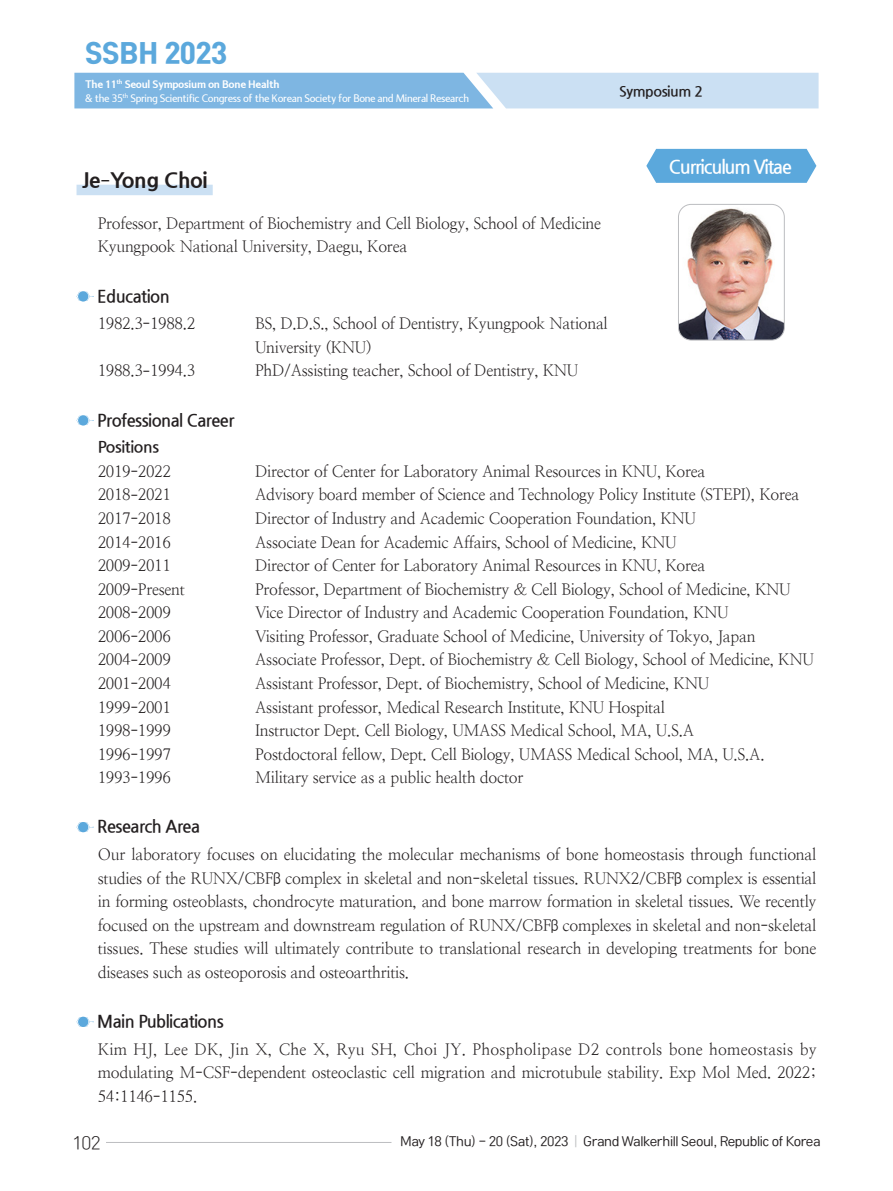
<style>
.page{position:relative;width:893px;height:1191px;background:#fff}
.page>*{position:absolute;margin:0;border:0;box-sizing:border-box;transform-origin:0 0}
.t1{font:27px "Rix Sin Head PBK";letter-spacing:-.02em;color:#5ba8dc}
.cv-이름2{font:800 21px "Nanum Gothic";letter-spacing:-.02em;color:#231f20}
.t2{font:700 18.9px "Nanum Gothic";letter-spacing:-.06em;color:#fff;scale:.95 1}
.cv-구분{font:700 17.4px "Nanum Gothic";letter-spacing:-.03em;color:#231f20;scale:.95 1}
.t3{font:17.25px "Rix Sin Head PL";color:#231f20}
.cv-본문{font:15.75px/23.5px "Nanum Myeongjo";letter-spacing:-.02em;color:#231f20}
.cv-서술{font:15.75px/23.5px "Nanum Myeongjo";letter-spacing:-.02em;color:#231f20;text-align:justify}
.cv-논문{font:15.75px/23.5px "Nanum Myeongjo";letter-spacing:-.015em;color:#231f20;text-align:justify}
.cv-본문-2{font:700 15.75px "Nanum Gothic";letter-spacing:-.02em;color:#231f20}
.t4{font:700 14.25px "Nanum Gothic";letter-spacing:-.03em;color:#231f20}
.t5{font:12.75px "Rix Sin Head PM";letter-spacing:-.03em;color:#231f20}
.t6{font:12px/14.4px "LT Internet";letter-spacing:-.03em;color:#fff}
.s1{font-weight:700}
.s2{font-family:"Ko Pub World Batang";font-weight:300}
.s3{font-family:"Nanum Gothic"}
.s4{color:#bcbdc0}
</style>
<div class="page">
<hr style="left:106px;top:1142px;width:285px;height:1px;background:#bcbdc0">
<svg style="left:74px;top:73px;width:745px;height:35px;background:#a2c9e9"></svg>
<div style="left:77px;top:185px;width:136px;height:10px;background:#cbe0f3"></div>
<svg style="left:77px;top:292px;width:17px;height:9px"></svg>
<div style="left:78px;top:291px;width:10px;height:10px;background:#5ba8dc;border-radius:50%"></div>
<svg style="left:77px;top:416px;width:17px;height:9px"></svg>
<div style="left:78px;top:415px;width:10px;height:10px;background:#5ba8dc;border-radius:50%"></div>
<svg style="left:77px;top:822px;width:17px;height:9px"></svg>
<div style="left:78px;top:822px;width:10px;height:10px;background:#5ba8dc;border-radius:50%"></div>
<svg style="left:77px;top:1017px;width:17px;height:9px"></svg>
<div style="left:78px;top:1016px;width:10px;height:11px;background:#5ba8dc;border-radius:50%"></div>
<svg style="left:646px;top:149px;width:170px;height:34px;background:#64adde"></svg>
<img style="left:678px;top:204px;width:106px;height:136px">
<div style="left:678px;top:204px;width:106px;height:136px;border:1px solid #bcbdc0;border-radius:13px"></div>
<h1 class="t1" style="left:85px;top:36px;width:144px">SSBH 2023</h1>
<p class="t6" style="left:85px;top:77px;width:386px"><span class="s1">The 11</span><sup>th</sup> <span class="s1">Seoul Symposium on Bone Health<br></span>&amp; the 35<sup>th</sup> Spring Scientific Congress of the Korean Society for Bone and Mineral Research</p>
<p class="t4" style="left:619px;top:84px;width:86px">Symposium 2</p>
<p class="t2" style="left:669px;top:158px;width:131px">Curriculum Vitae</p>
<p class="cv-이름2" style="left:82px;top:169px;width:127px">Je<span class="s2">-</span>Yong Choi</p>
<p class="cv-본문" style="left:98px;top:211px;width:505px">Professor, Department of Biochemistry and Cell Biology, School of Medicine</p>
<p class="cv-본문" style="left:98px;top:235px;width:311px">Kyungpook National University, Daegu, Korea</p>
<p class="cv-구분" style="left:97px;top:287px;width:78px">Education</p>
<p class="cv-본문" style="left:98px;top:312px;width:99px">1982.3<span class="s2">-</span>1988.2</p>
<p class="cv-본문" style="left:255px;top:312px;width:354px">BS, D.D.S., School of Dentistry, Kyungpook National<br>University (KNU)</p>
<p class="cv-본문" style="left:98px;top:359px;width:99px">1988.3<span class="s2">-</span>1994.3</p>
<p class="cv-본문" style="left:255px;top:359px;width:325px">PhD/Assisting teacher, School of Dentistry, KNU</p>
<p class="cv-구분" style="left:97px;top:411px;width:146px">Professional Career</p>
<p class="cv-본문-2" style="left:98px;top:440px;width:63px">Positions</p>
<p class="cv-본문" style="left:98px;top:459px;width:75px">2019<span class="s2">-</span>2022</p>
<p class="cv-본문" style="left:255px;top:459px;width:452px">Director of Center for Laboratory Animal Resources in KNU, Korea</p>
<p class="cv-본문" style="left:98px;top:483px;width:75px">2018<span class="s2">-</span>2021</p>
<p class="cv-본문" style="left:255px;top:483px;width:546px">Advisory board member of Science and Technology Policy Institute (STEPI), Korea</p>
<p class="cv-본문" style="left:98px;top:506px;width:75px">2017<span class="s2">-</span>2018</p>
<p class="cv-본문" style="left:255px;top:506px;width:442px">Director of Industry and Academic Cooperation Foundation, KNU</p>
<p class="cv-본문" style="left:98px;top:530px;width:75px">2014<span class="s2">-</span>2016</p>
<p class="cv-본문" style="left:255px;top:530px;width:423px">Associate Dean for Academic Affairs, School of Medicine, KNU</p>
<p class="cv-본문" style="left:98px;top:553px;width:75px">2009<span class="s2">-</span>2011</p>
<p class="cv-본문" style="left:255px;top:553px;width:452px">Director of Center for Laboratory Animal Resources in KNU, Korea</p>
<p class="cv-본문" style="left:98px;top:577px;width:89px">2009<span class="s2">-</span>Present</p>
<p class="cv-본문" style="left:255px;top:577px;width:537px">Professor, Department of Biochemistry &amp; Cell Biology, School of Medicine, KNU</p>
<p class="cv-본문" style="left:98px;top:601px;width:75px">2008<span class="s2">-</span>2009</p>
<p class="cv-본문" style="left:255px;top:601px;width:475px">Vice Director of Industry and Academic Cooperation Foundation, KNU</p>
<p class="cv-본문" style="left:98px;top:624px;width:75px">2006<span class="s2">-</span>2006</p>
<p class="cv-본문" style="left:255px;top:624px;width:502px">Visiting Professor, Graduate School of Medicine, University of Tokyo, Japan</p>
<p class="cv-본문" style="left:98px;top:648px;width:75px">2004<span class="s2">-</span>2009</p>
<p class="cv-본문" style="left:255px;top:648px;width:560px">Associate Professor, Dept. of Biochemistry &amp; Cell Biology, School of Medicine, KNU</p>
<p class="cv-본문" style="left:98px;top:671px;width:75px">2001<span class="s2">-</span>2004</p>
<p class="cv-본문" style="left:255px;top:671px;width:456px">Assistant Professor, Dept. of Biochemistry, School of Medicine, KNU</p>
<p class="cv-본문" style="left:98px;top:695px;width:75px">1999<span class="s2">-</span>2001</p>
<p class="cv-본문" style="left:255px;top:695px;width:411px">Assistant professor, Medical Research Institute, KNU Hospital</p>
<p class="cv-본문" style="left:98px;top:718px;width:75px">1998<span class="s2">-</span>1999</p>
<p class="cv-본문" style="left:255px;top:718px;width:440px">Instructor Dept. Cell Biology, UMASS Medical School, MA, U.S.A</p>
<p class="cv-본문" style="left:98px;top:742px;width:75px">1996<span class="s2">-</span>1997</p>
<p class="cv-본문" style="left:255px;top:742px;width:511px">Postdoctoral fellow, Dept. Cell Biology, UMASS Medical School, MA, U.S.A.</p>
<p class="cv-본문" style="left:98px;top:765px;width:75px">1993<span class="s2">-</span>1996</p>
<p class="cv-본문" style="left:255px;top:765px;width:270px">Military service as a public health doctor</p>
<p class="cv-구분" style="left:97px;top:818px;width:110px">Research Area</p>
<p class="cv-서술" style="left:98px;top:842px;width:720px">Our laboratory focuses on elucidating the molecular mechanisms of bone homeostasis through functional studies of the RUNX/CBF<span class="s3">β</span> complex in skeletal and non<span class="s2">-</span>skeletal tissues. RUNX2/CBF<span class="s3">β</span> complex is essential in forming osteoblasts, chondrocyte maturation, and bone marrow formation in skeletal tissues. We recently focused on the upstream and downstream regulation of RUNX/CBF<span class="s3">β</span> complexes in skeletal and non<span class="s2">-</span>skeletal tissues. These studies will ultimately contribute to translational research in developing treatments for bone diseases such as osteoporosis and osteoarthritis.</p>
<p class="cv-구분" style="left:97px;top:1012px;width:135px">Main Publications</p>
<p class="cv-논문" style="left:98px;top:1037px;width:720px">Kim HJ, Lee DK, Jin X, Che X, Ryu SH, Choi JY. Phospholipase D2 controls bone homeostasis by modulating M<span class="s2">-</span>CSF<span class="s2">-</span>dependent osteoclastic cell migration and microtubule stability. Exp Mol Med. 2022; 54:1146<span class="s2">-</span>1155.</p>
<p class="t3" style="left:72px;top:1132px;width:30px">102</p>
<p class="t5" style="left:400px;top:1133px;width:422px">May 18 (Thu) - 20 (Sat), 2023 <span class="s4">|</span> Grand Walkerhill Seoul, Republic of Korea</p>
</div>
